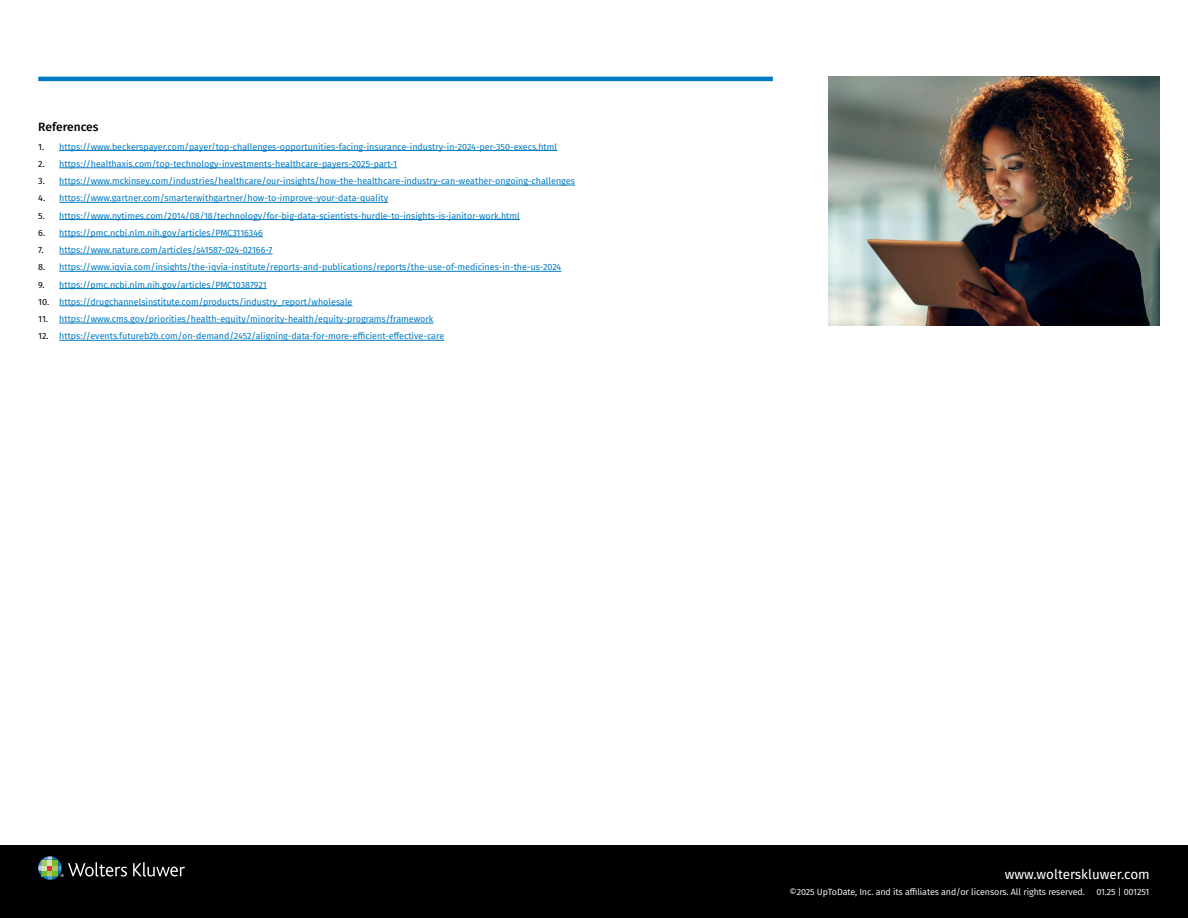
<style>
.page{position:relative;width:1188px;height:918px;background:#fff}
.page>*{position:absolute;margin:0;border:0;box-sizing:border-box;transform-origin:0 0}
.t1{font:13.5px "Fira Sans";color:#fff}
.Footnote{font:500 12px "Fira Sans";color:#000}
.Footnote-2{font:9px "Fira Sans";color:#007ac2}
.Footer_copyright_info{font:9px "Fira Sans";letter-spacing:-.01em;color:#fff}
.s1{color:#000}
</style>
<div class="page">
<hr style="left:38px;top:77px;width:735px;height:4px;background:#007ac2">
<hr style="left:59px;top:150px;width:498px;height:1px;background:#007ac2">
<hr style="left:59px;top:168px;width:338px;height:1px;background:#007ac2">
<hr style="left:59px;top:185px;width:516px;height:1px;background:#007ac2">
<hr style="left:59px;top:202px;width:329px;height:1px;background:#007ac2">
<hr style="left:59px;top:219px;width:461px;height:1px;background:#007ac2">
<hr style="left:59px;top:237px;width:204px;height:1px;background:#007ac2">
<hr style="left:59px;top:254px;width:214px;height:1px;background:#007ac2">
<hr style="left:59px;top:271px;width:502px;height:1px;background:#007ac2">
<hr style="left:59px;top:288px;width:208px;height:1px;background:#007ac2">
<hr style="left:59px;top:306px;width:294px;height:1px;background:#007ac2">
<hr style="left:59px;top:323px;width:375px;height:1px;background:#007ac2">
<hr style="left:59px;top:340px;width:385px;height:1px;background:#007ac2">
<img style="left:829px;top:77px;width:331px;height:249px">
<div style="left:0;top:846px;width:1188px;height:72px;background:#000"></div>
<svg style="left:133px;top:862px;width:52px;height:15px"></svg>
<svg style="left:38px;top:856px;width:89px;height:24px"></svg>
<p class="Footnote" style="left:38px;top:117px;width:62px">References</p>
<p class="Footnote-2" style="left:38px;top:140px;width:520px"><span class="s1">1.</span> https://www.beckerspayer.com/payer/top-challenges-opportunities-facing-insurance-industry-in-2024-per-350-execs.html</p>
<p class="Footnote-2" style="left:38px;top:157px;width:360px"><span class="s1">2.</span> https://healthaxis.com/top-technology-investments-healthcare-payers-2025-part-1</p>
<p class="Footnote-2" style="left:38px;top:174px;width:538px"><span class="s1">3.</span> https://www.mckinsey.com/industries/healthcare/our-insights/how-the-healthcare-industry-can-weather-ongoing-challenges</p>
<p class="Footnote-2" style="left:38px;top:191px;width:351px"><span class="s1">4.</span> https://www.gartner.com/smarterwithgartner/how-to-improve-your-data-quality</p>
<p class="Footnote-2" style="left:38px;top:209px;width:483px"><span class="s1">5.</span> https://www.nytimes.com/2014/08/18/technology/for-big-data-scientists-hurdle-to-insights-is-janitor-work.html</p>
<p class="Footnote-2" style="left:38px;top:226px;width:226px"><span class="s1">6.</span> https://pmc.ncbi.nlm.nih.gov/articles/PMC3116346</p>
<p class="Footnote-2" style="left:38px;top:243px;width:236px"><span class="s1">7.</span> https://www.nature.com/articles/s41587-024-02166-7</p>
<p class="Footnote-2" style="left:38px;top:260px;width:525px"><span class="s1">8.</span> https://www.iqvia.com/insights/the-iqvia-institute/reports-and-publications/reports/the-use-of-medicines-in-the-us-2024</p>
<p class="Footnote-2" style="left:38px;top:278px;width:230px"><span class="s1">9.</span> https://pmc.ncbi.nlm.nih.gov/articles/PMC10387921</p>
<p class="Footnote-2" style="left:38px;top:295px;width:316px"><span class="s1">10.</span> https://drugchannelsinstitute.com/products/industry_report/wholesale</p>
<p class="Footnote-2" style="left:38px;top:312px;width:397px"><span class="s1">11.</span> https://www.cms.gov/priorities/health-equity/minority-health/equity-programs/framework</p>
<p class="Footnote-2" style="left:38px;top:329px;width:408px"><span class="s1">12.</span> https://events.futureb2b.com/on-demand/2452/aligning-data-for-more-efficient-effective-care</p>
<h1 class="t1" style="left:1005px;top:864px;width:146px">www.wolterskluwer.com</h1>
<p class="Footer_copyright_info" style="left:790px;top:886px;width:297px">©2025 UpToDate, Inc. and its affiliates and/or licensors. All rights reserved.</p>
<p class="Footer_copyright_info" style="left:1096px;top:886px;width:54px">01.25 | 001251</p>
</div>
